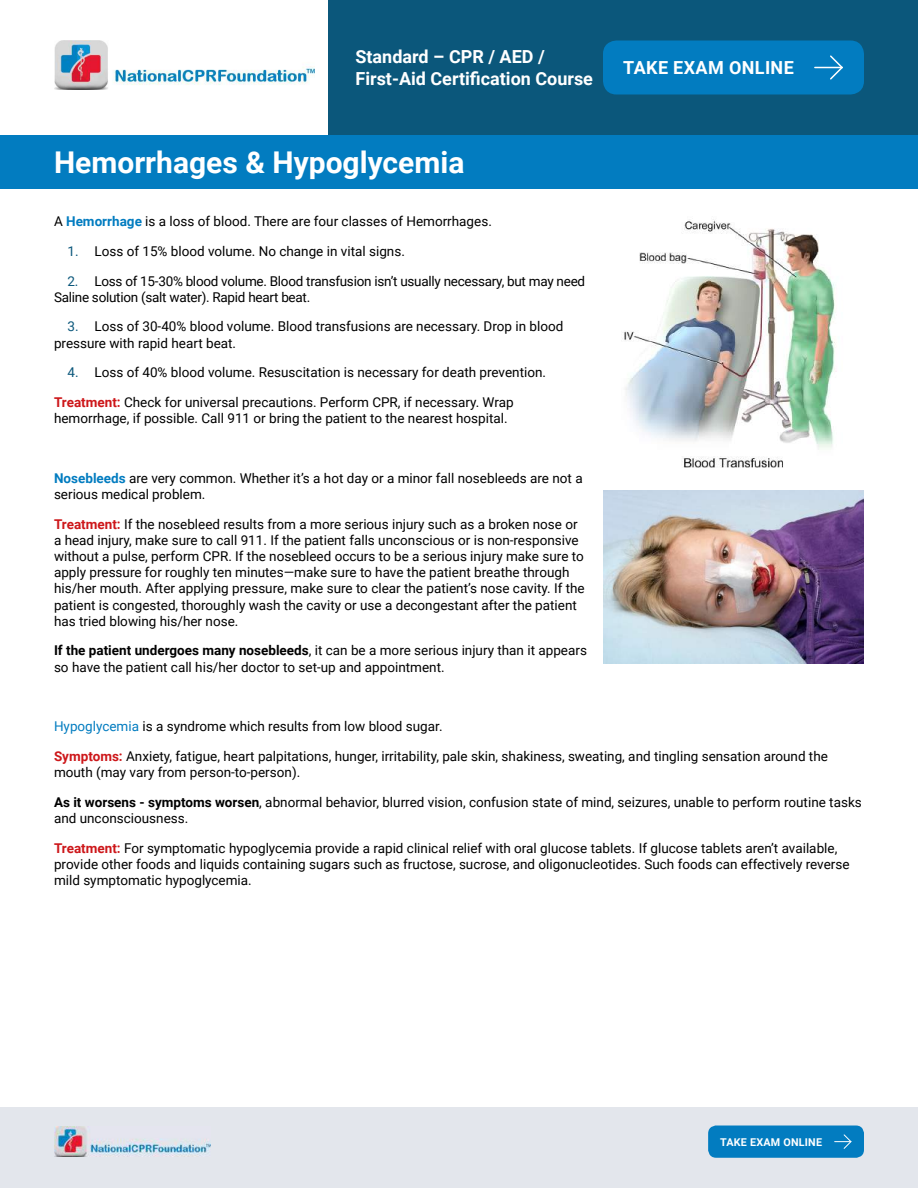
<style>
.page{position:relative;width:918px;height:1188px;background:#fff}
.page>*{position:absolute;margin:0;border:0;box-sizing:border-box;transform-origin:0 0}
.t1{font:700 30px "Roboto";color:#fff}
.t2{font:700 18px/21.6px "Roboto";color:#fff}
.t3{font:700 18px "Roboto";letter-spacing:.02em;color:#fff}
.t4{font:13.5px/16.2px "Roboto";color:#000}
.t5{font:13.5px/16.2px "Roboto";letter-spacing:-.02em;color:#000}
.t6{font:700 10.8px "Roboto";letter-spacing:.02em;color:#fff}
.s1{font-weight:700;color:#027cc0}
.s2{color:#0b577b}
.s3{font-weight:700;color:#cd171a}
.s4{font-weight:700}
.s5{color:#027cc0}
</style>
<div class="page">
<img style="left:54px;top:41px;width:261px;height:48px">
<hr style="left:0;top:0;width:1px;height:135px;background:#0b577b">
<div style="left:328px;top:0;width:590px;height:135px;background:#0b577b"></div>
<div style="left:0;top:1107px;width:918px;height:81px;background:#e3e6ec"></div>
<div style="left:0;top:135px;width:918px;height:54px;background:#027cc0"></div>
<img style="left:54px;top:1127px;width:157px;height:29px">
<div style="left:603px;top:40px;width:261px;height:54px;background:#027cc0;border-radius:14px"></div>
<svg style="left:815px;top:55px;width:28px;height:25px"></svg>
<div style="left:708px;top:1126px;width:156px;height:32px;background:#027cc0;border-radius:8px"></div>
<svg style="left:835px;top:1134px;width:17px;height:15px"></svg>
<img style="left:624px;top:219px;width:213px;height:249px">
<img style="left:603px;top:490px;width:261px;height:174px">
<h2 class="t2" style="left:356px;top:46px;width:239px">Standard – CPR / AED /<br>First-Aid Certification Course</h2>
<h1 class="t1" style="left:54px;top:142px;width:412px">Hemorrhages &amp; Hypoglycemia</h1>
<p class="t4" style="left:54px;top:213px;width:439px">A <span class="s1">Hemorrhage</span> is a loss of blood. There are four classes of Hemorrhages.</p>
<p class="t4" style="left:68px;top:242px;width:339px"><span class="s2">1.</span> Loss of 15% blood volume. No change in vital signs.</p>
<p class="t5" style="left:54px;top:272px;width:533px;text-indent:14px"><span class="s2">2.</span> Loss of 15-30% blood volume. Blood transfusion isn’t usually necessary, but may need<br>Saline solution (salt water). Rapid heart beat.</p>
<p class="t4" style="left:54px;top:318px;width:511px;text-indent:14px"><span class="s2">3.</span> Loss of 30-40% blood volume. Blood transfusions are necessary. Drop in blood pressure with rapid heart beat.</p>
<p class="t4" style="left:54px;top:357px;width:494px;line-height:29.7px;text-indent:14px"><span class="s2">4.</span> Loss of 40% blood volume. Resuscitation is necessary for death prevention.<br><span class="s3">Treatment:</span> Check for universal precautions. Perform CPR, if necessary. Wrap</p>
<p class="t4" style="left:54px;top:410px;width:455px">hemorrhage, if possible. Call 911 or bring the patient to the nearest hospital.</p>
<p class="t4" style="left:54px;top:469px;width:530px"><span class="s1">Nosebleeds</span> are very common. Whether it’s a hot day or a minor fall nosebleeds are not a serious medical problem.</p>
<p class="t4" style="left:54px;top:515px;width:532px"><span class="s3">Treatment:</span> If the nosebleed results from a more serious injury such as a broken nose or a head injury, make sure to call 911. If the patient falls unconscious or is non-responsive without a pulse, perform CPR. If the nosebleed occurs to be a serious injury make sure to apply pressure for roughly ten minutes—make sure to have the patient breathe through his/her mouth. After applying pressure, make sure to clear the patient’s nose cavity. If the patient is congested, thoroughly wash the cavity or use a decongestant after the patient has tried blowing his/her nose.</p>
<p class="t4" style="left:54px;top:642px;width:535px"><span class="s4">If the patient undergoes many nosebleeds</span>, it can be a more serious injury than it appears so have the patient call his/her doctor to set-up and appointment.</p>
<h2 class="t3" style="left:623px;top:55px;width:172px">TAKE EXAM ONLINE</h2>
<p class="t4" style="left:54px;top:711px;width:775px;line-height:29.7px"><span class="s5">Hypoglycemia</span> is a syndrome which results from low blood sugar.<br><span class="s3">Symptoms:</span> Anxiety, fatigue, heart palpitations, hunger, irritability, pale skin, shakiness, sweating, and tingling sensation around the</p>
<p class="t4" style="left:54px;top:757px;width:809px;line-height:29.7px">mouth (may vary from person-to-person).<br><span class="s4">As it worsens - symptoms worsen</span>, abnormal behavior, blurred vision, confusion state of mind, seizures, unable to perform routine tasks</p>
<p class="t4" style="left:54px;top:809px;width:136px">and unconsciousness.</p>
<p class="t4" style="left:54px;top:839px;width:797px"><span class="s3">Treatment:</span> For symptomatic hypoglycemia provide a rapid clinical relief with oral glucose tablets. If glucose tablets aren’t available, provide other foods and liquids containing sugars such as fructose, sucrose, and oligonucleotides. Such foods can effectively reverse mild symptomatic hypoglycemia.</p>
<p class="t6" style="left:720px;top:1134px;width:103px">TAKE EXAM ONLINE</p>
</div>
